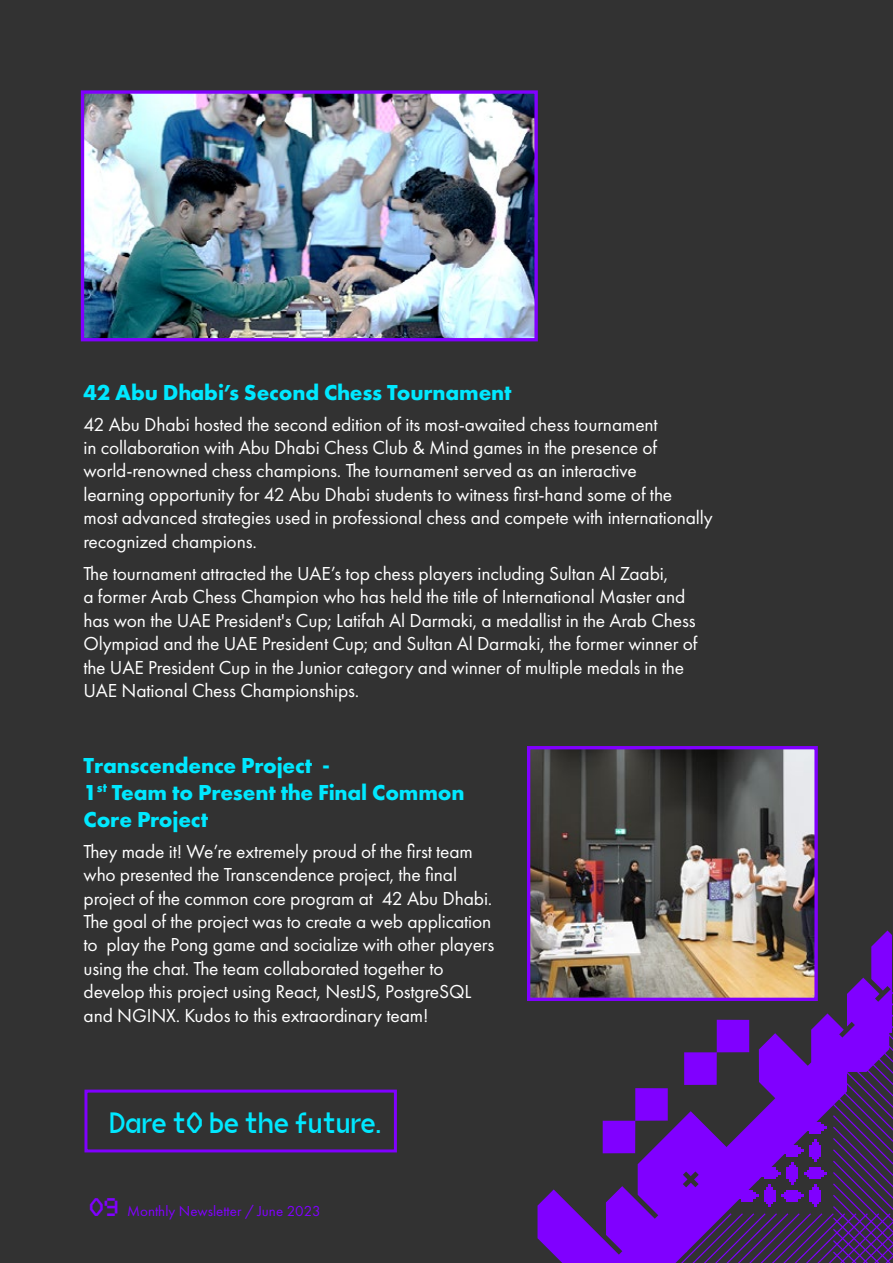
<style>
.page{position:relative;width:893px;height:1263px;background:#323232}
.page>*{position:absolute;margin:0;border:0;box-sizing:border-box;transform-origin:0 0}
.t1{font:29.4px "VG5000";color:#00e8ff}
.t2{font:700 22.5px/27px "Futura PT";letter-spacing:-.005em;color:#00e8ff}
.t3{font:19.5px/23.4px "Futura PT";letter-spacing:-.005em;color:#fff}
.t4{font:15px "Futura PT";color:#8000ff}
.s1{font-family:"VG5000";font-size:25.5px}
</style>
<div class="page">
<svg style="left:537px;top:930px;width:356px;height:333px"></svg>
<img style="left:85px;top:94px;width:449px;height:243px">
<div style="left:81px;top:90px;width:457px;height:251px;border:3px solid #8000ff"></div>
<img style="left:531px;top:750px;width:283px;height:247px">
<div style="left:527px;top:746px;width:291px;height:255px;border:3px solid #8000ff"></div>
<div style="left:84px;top:1089px;width:313px;height:63px;border:3px solid #8000ff"></div>
<p class="t2" style="left:83px;top:378px;width:430px">42 Abu Dhabi’s Second Chess Tournament</p>
<p class="t3" style="left:83px;top:412px;width:631px">42 Abu Dhabi hosted the second edition of its most-awaited chess tournament<br>in collaboration with Abu Dhabi Chess Club &amp; Mind games in the presence of world-renowned chess champions. The tournament served as an interactive<br>learning opportunity for 42 Abu Dhabi students to witness first-hand some of the<br>most advanced strategies used in professional chess and compete with internationally recognized champions.</p>
<p class="t3" style="left:83px;top:562px;width:616px">The tournament attracted the UAE’s top chess players including Sultan Al Zaabi,<br>a former Arab Chess Champion who has held the title of International Master and has won the UAE President's Cup; Latifah Al Darmaki, a medallist in the Arab Chess Olympiad and the UAE President Cup; and Sultan Al Darmaki, the former winner of the UAE President Cup in the Junior category and winner of multiple medals in the UAE National Chess Championships.</p>
<p class="t2" style="left:84px;top:751px;width:383px">Transcendence Project -<br>1<sup>st</sup> Team to Present the Final Common<br>Core Project</p>
<p class="t3" style="left:84px;top:839px;width:412px">They made it! We’re extremely proud of the first team who presented the Transcendence project, the final project of the common core program at 42 Abu Dhabi.<br>The goal of the project was to create a web application to play the Pong game and socialize with other players using the chat. The team collaborated together to develop this project using React, NestJS, PostgreSQL and NGINX. Kudos to this extraordinary team!</p>
<h1 class="t1" style="left:109px;top:1105px;width:274px">Dare t0 be the future.</h1>
<p class="t4" style="left:89px;top:1202px;width:234px"><span class="s1">09</span> Monthly Newsletter / June 2023</p>
</div>
